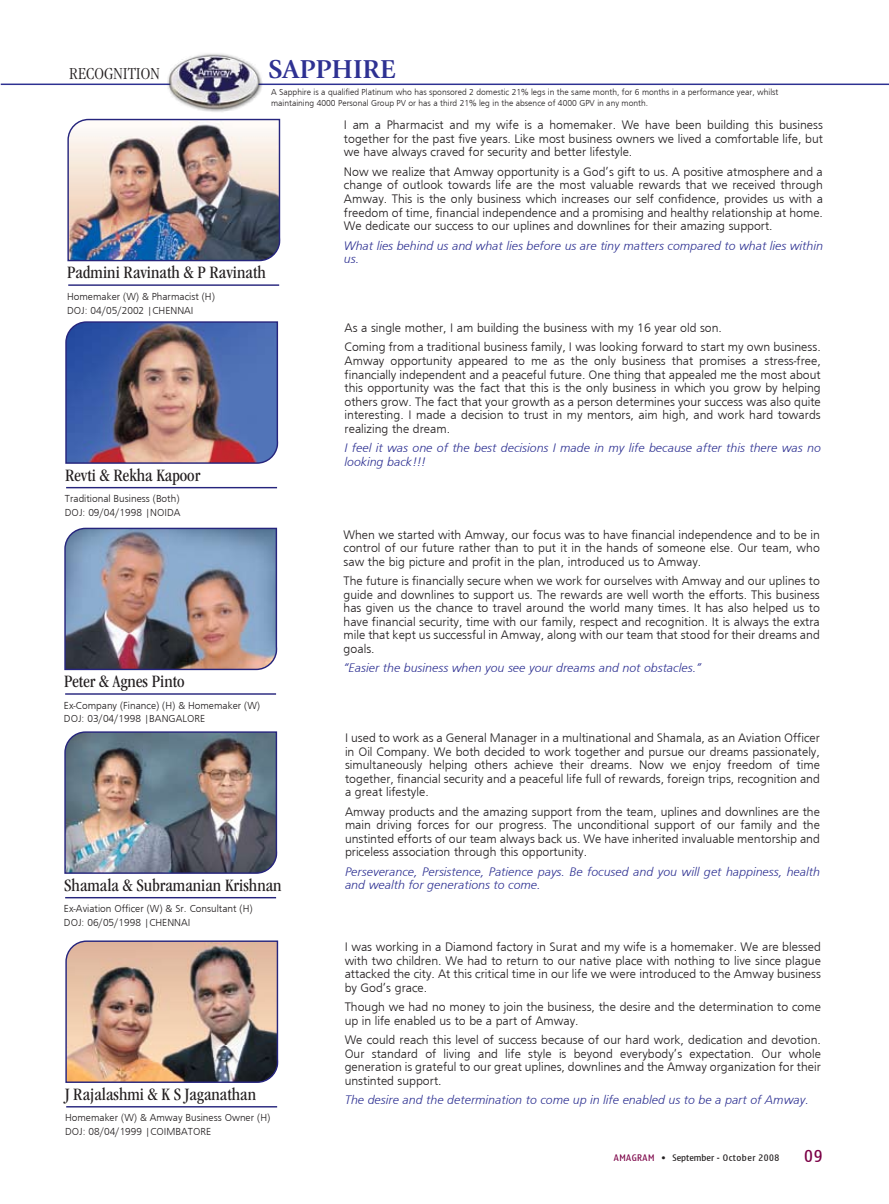
<style>
.page{position:relative;width:889px;height:1204px;background:#fff}
.page>*{position:absolute;margin:0;border:0;box-sizing:border-box;transform-origin:0 0}
.t1{font:700 27px "Giovanni Std";color:#2e3192}
.t2{font:condensed 18px "ITC Garamond Std";color:#231f20}
.t3{font:300 condensed 17.4px "ITC Garamond Std";color:#231f20}
.t4{font:16.5px "Nokia Sans";color:#7b0046}
.t5{font:300 12.75px/13.5px "Frugal Sans";color:#231f20;text-align:justify}
.t6{font:italic 300 12.75px/13.5px "Frugal Sans";color:#2e3192}
.t7{font:300 10.5px "Frugal Sans";color:#231f20}
.t8{font:300 9px/10.8px "Frugal Sans";color:#231f20}
.t9{font:9px "Nokia Sans";letter-spacing:.05em;color:#231f20}
.s1{color:#7b0046}
</style>
<div class="page">
<hr style="left:66px;top:487px;width:211px;height:1px;background:#26257d">
<img style="left:65px;top:321px;width:214px;height:143px">
<hr style="left:65px;top:693px;width:211px;height:1px;background:#26257d">
<img style="left:64px;top:527px;width:214px;height:143px">
<hr style="left:65px;top:896px;width:211px;height:2px;background:#26257d">
<img style="left:64px;top:731px;width:214px;height:143px">
<hr style="left:68px;top:284px;width:211px;height:2px;background:#26257d">
<img style="left:67px;top:118px;width:214px;height:144px">
<hr style="left:1px;top:84px;width:888px;height:1px;background:#2e3192">
<img style="left:162px;top:54px;width:103px;height:58px">
<hr style="left:66px;top:1105px;width:211px;height:2px;background:#26257d">
<img style="left:65px;top:940px;width:214px;height:143px">
<h3 class="t3" style="left:69px;top:64px;width:92px">RECOGNITION</h3>
<h1 class="t1" style="left:268px;top:53px;width:129px">SAPPHIRE</h1>
<p class="t8" style="left:271px;top:87px;width:509px">A Sapphire is a qualified Platinum who has sponsored 2 domestic 21% legs in the same month, for 6 months in a performance year, whilst maintaining 4000 Personal Group PV or has a third 21% leg in the absence of 4000 GPV in any month.</p>
<h2 class="t2" style="left:67px;top:262px;width:200px">Padmini Ravinath &amp; P Ravinath</h2>
<p class="t7" style="left:67px;top:290px;width:149px">Homemaker (W) &amp; Pharmacist (H)</p>
<p class="t7" style="left:67px;top:304px;width:128px">DOJ: 04/05/2002 |CHENNAI</p>
<h2 class="t2" style="left:65px;top:465px;width:137px">Revti &amp; Rekha Kapoor</h2>
<p class="t7" style="left:65px;top:492px;width:116px">Traditional Business (Both)</p>
<p class="t7" style="left:65px;top:506px;width:117px">DOJ: 09/04/1998 |NOIDA</p>
<h2 class="t2" style="left:64px;top:671px;width:122px">Peter &amp; Agnes Pinto</h2>
<p class="t7" style="left:64px;top:699px;width:198px">Ex-Company (Finance) (H) &amp; Homemaker (W)</p>
<p class="t7" style="left:64px;top:713px;width:143px">DOJ: 03/04/1998 |BANGALORE</p>
<h2 class="t2" style="left:64px;top:875px;width:219px">Shamala &amp; Subramanian Krishnan</h2>
<p class="t7" style="left:64px;top:902px;width:190px">Ex-Aviation Officer (W) &amp; Sr. Consultant (H)</p>
<p class="t7" style="left:64px;top:916px;width:128px">DOJ: 06/05/1998 |CHENNAI</p>
<h2 class="t2" style="left:65px;top:1084px;width:192px">J Rajalashmi &amp; K S Jaganathan</h2>
<p class="t7" style="left:65px;top:1111px;width:207px">Homemaker (W) &amp; Amway Business Owner (H)</p>
<p class="t7" style="left:65px;top:1125px;width:148px">DOJ: 08/04/1999 |COIMBATORE</p>
<p class="t5" style="left:344px;top:118px;width:480px">I am a Pharmacist and my wife is a homemaker. We have been building this business together for the past five years. Like most business owners we lived a comfortable life, but we have always craved for security and better lifestyle.</p>
<p class="t5" style="left:344px;top:165px;width:480px">Now we realize that Amway opportunity is a God’s gift to us. A positive atmosphere and a change of outlook towards life are the most valuable rewards that we received through Amway. This is the only business which increases our self confidence, provides us with a freedom of time, financial independence and a promising and healthy relationship at home.<br>We dedicate our success to our uplines and downlines for their amazing support.</p>
<p class="t6" style="left:344px;top:238px;width:480px">What lies behind us and what lies before us are tiny matters compared to what lies within us.</p>
<p class="t5" style="left:344px;top:318px;width:478px;line-height:19.5px">As a single mother, I am building the business with my 16 year old son.<br>Coming from a traditional business family, I was looking forward to start my own business.</p>
<p class="t5" style="left:344px;top:354px;width:478px">Amway opportunity appeared to me as the only business that promises a stress-free, financially independent and a peaceful future. One thing that appealed me the most about this opportunity was the fact that this is the only business in which you grow by helping others grow. The fact that your growth as a person determines your success was also quite interesting. I made a decision to trust in my mentors, aim high, and work hard towards realizing the dream.</p>
<p class="t6" style="left:344px;top:441px;width:478px">I feel it was one of the best decisions I made in my life because after this there was no looking back!!!</p>
<p class="t5" style="left:343px;top:527px;width:478px">When we started with Amway, our focus was to have financial independence and to be in control of our future rather than to put it in the hands of someone else. Our team, who saw the big picture and profit in the plan, introduced us to Amway.</p>
<p class="t5" style="left:343px;top:574px;width:478px">The future is financially secure when we work for ourselves with Amway and our uplines to guide and downlines to support us. The rewards are well worth the efforts. This business has given us the chance to travel around the world many times. It has also helped us to have financial security, time with our family, respect and recognition. It is always the extra mile that kept us successful in Amway, along with our team that stood for their dreams and goals.</p>
<p class="t6" style="left:343px;top:661px;width:359px">“Easier the business when you see your dreams and not obstacles.”</p>
<p class="t5" style="left:345px;top:731px;width:476px">I used to work as a General Manager in a multinational and Shamala, as an Aviation Officer in Oil Company. We both decided to work together and pursue our dreams passionately, simultaneously helping others achieve their dreams. Now we enjoy freedom of time together, financial security and a peaceful life full of rewards, foreign trips, recognition and a great lifestyle.</p>
<p class="t5" style="left:345px;top:804px;width:476px">Amway products and the amazing support from the team, uplines and downlines are the main driving forces for our progress. The unconditional support of our family and the unstinted efforts of our team always back us. We have inherited invaluable mentorship and priceless association through this opportunity.</p>
<p class="t6" style="left:345px;top:864px;width:476px">Perseverance, Persistence, Patience pays. Be focused and you will get happiness, health and wealth for generations to come.</p>
<p class="t5" style="left:345px;top:939px;width:478px">I was working in a Diamond factory in Surat and my wife is a homemaker. We are blessed with two children. We had to return to our native place with nothing to live since plague attacked the city. At this critical time in our life we were introduced to the Amway business by God’s grace.</p>
<p class="t5" style="left:345px;top:999px;width:478px">Though we had no money to join the business, the desire and the determination to come up in life enabled us to be a part of Amway.</p>
<p class="t5" style="left:345px;top:1032px;width:478px">We could reach this level of success because of our hard work, dedication and devotion.<br>Our standard of living and life style is beyond everybody’s expectation. Our whole generation is grateful to our great uplines, downlines and the Amway organization for their unstinted support.</p>
<p class="t6" style="left:345px;top:1092px;width:465px">The desire and the determination to come up in life enabled us to be a part of Amway.</p>
<p class="t9" style="left:614px;top:1152px;width:167px"><span class="s1">AMAGRAM</span> • September - October 2008</p>
<p class="t4" style="left:804px;top:1146px;width:20px">09</p>
</div>
